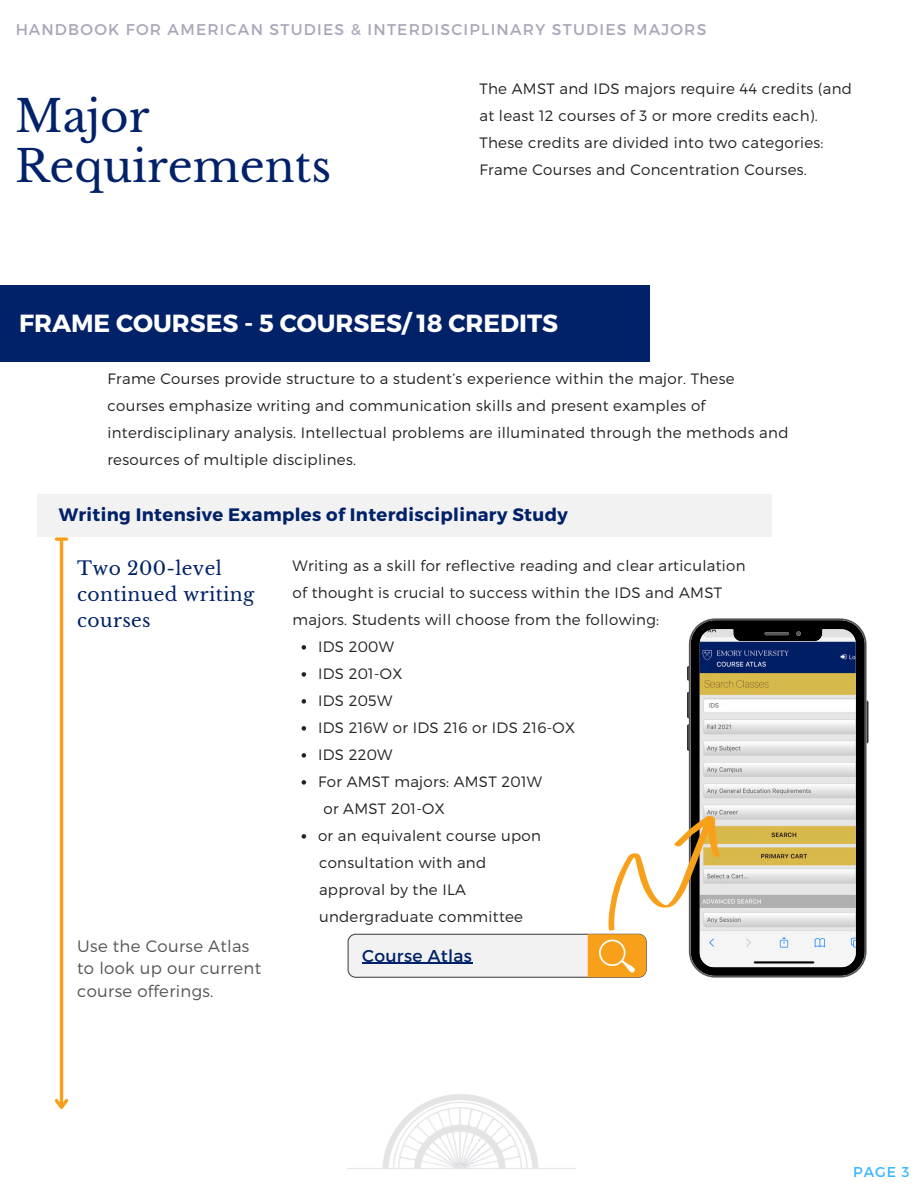
<style>
.page{position:relative;width:918px;height:1188px;background:#fff}
.page>*{position:absolute;margin:0;border:0;box-sizing:border-box;transform-origin:0 0}
.t1{font:43.65px/50.7px "Libre Baskerville";color:#012169}
.t2{font:700 24.75px "Montserrat";color:#fff}
.t3{font:18.75px/25.8px "Libre Baskerville";letter-spacing:.02em;color:#012169}
.t4{font:700 18px "Montserrat";letter-spacing:.02em;color:#012169}
.t5{font:17.1px "Montserrat";letter-spacing:.02em;color:#012169}
.t6{font:300 16.5px/22.5px "Montserrat";letter-spacing:.02em;color:#545454}
.t7{font:15.6px "Montserrat";letter-spacing:.08em;color:#3f3e67}
.t8{font:300 15px/27px "Montserrat";letter-spacing:.02em;color:#222}
.t9{font:14.25px "Montserrat";color:#38b6ff}
</style>
<div class="page">
<hr style="left:60px;top:541px;width:3px;height:566px;background:#f9a01b">
<svg style="left:54px;top:1096px;width:15px;height:13px"></svg>
<svg style="left:56px;top:537px;width:11px;height:4px"></svg>
<svg style="left:302px;top:645px;width:4px;height:5px"></svg>
<svg style="left:302px;top:672px;width:4px;height:5px"></svg>
<svg style="left:302px;top:699px;width:4px;height:5px"></svg>
<svg style="left:302px;top:726px;width:4px;height:5px"></svg>
<svg style="left:302px;top:753px;width:4px;height:5px"></svg>
<svg style="left:302px;top:780px;width:4px;height:5px"></svg>
<svg style="left:302px;top:834px;width:4px;height:5px"></svg>
<svg style="left:687px;top:666px;width:2px;height:15px"></svg>
<svg style="left:687px;top:692px;width:2px;height:26px"></svg>
<svg style="left:687px;top:724px;width:2px;height:27px"></svg>
<svg style="left:867px;top:701px;width:1px;height:42px"></svg>
<svg style="left:689px;top:618px;width:178px;height:360px"></svg>
<div style="left:348px;top:934px;width:298px;height:43px;background:#f2f2f2;border-radius:8px"></div>
<div style="left:348px;top:934px;width:299px;height:44px;border:1px solid #3a3535;border-radius:8px"></div>
<svg style="left:583px;top:814px;width:158px;height:163px"></svg>
<div style="left:37px;top:494px;width:735px;height:43px;background:#f2f2f2"></div>
<div style="left:0;top:285px;width:650px;height:77px;background:#012169"></div>
<hr style="left:362px;top:963px;width:110px;height:1px;background:#012169">
<img style="left:347px;top:1094px;width:228px;height:75px">
<p class="t7" style="left:15px;top:20px;width:693px">HANDBOOK FOR AMERICAN STUDIES &amp; INTERDISCIPLINARY STUDIES MAJORS</p>
<p class="t1" style="left:15px;top:91px;width:318px">Major<br>Requirements</p>
<p class="t8" style="left:479px;top:74px;width:374px">The AMST and IDS majors require 44 credits (and at least 12 courses of 3 or more credits each).<br>These credits are divided into two categories:<br>Frame Courses and Concentration Courses.</p>
<p class="t2" style="left:19px;top:307px;width:541px">FRAME COURSES - 5 COURSES/ 18 CREDITS</p>
<p class="t8" style="left:107px;top:364px;width:683px">Frame Courses provide structure to a student’s experience within the major. These courses emphasize writing and communication skills and present examples of interdisciplinary analysis. Intellectual problems are illuminated through the methods and resources of multiple disciplines.</p>
<p class="t4" style="left:59px;top:503px;width:511px">Writing Intensive Examples of Interdisciplinary Study</p>
<h6 class="t3" style="left:77px;top:556px;width:179px">Two 200-level continued writing courses</h6>
<h5 class="t8" style="left:293px;top:551px;width:455px">Writing as a skill for reflective reading and clear articulation of thought is crucial to success within the IDS and AMST majors. Students will choose from the following:</h5>
<h1 class="t8" style="left:318px;top:632px;width:78px">IDS 200W</h1>
<h6 class="t8" style="left:318px;top:659px;width:86px">IDS 201-OX</h6>
<p class="t8" style="left:318px;top:686px;width:76px">IDS 205W</p>
<h2 class="t8" style="left:318px;top:713px;width:259px">IDS 216W or IDS 216 or IDS 216-OX</h2>
<h6 class="t8" style="left:318px;top:740px;width:76px">IDS 220W</h6>
<h3 class="t8" style="left:318px;top:767px;width:226px">For AMST majors: AMST 201W</h3>
<h4 class="t8" style="left:323px;top:794px;width:123px">or AMST 201-OX</h4>
<h6 class="t8" style="left:318px;top:821px;width:224px">or an equivalent course upon</h6>
<p class="t8" style="left:319px;top:848px;width:206px">consultation with and approval by the ILA undergraduate committee</p>
<p class="t6" style="left:77px;top:934px;width:185px">Use the Course Atlas to look up our current course offerings.</p>
<h6 class="t5" style="left:362px;top:945px;width:111px">Course Atlas</h6>
<p class="t9" style="left:853px;top:1163px;width:58px">PAGE 3</p>
</div>
